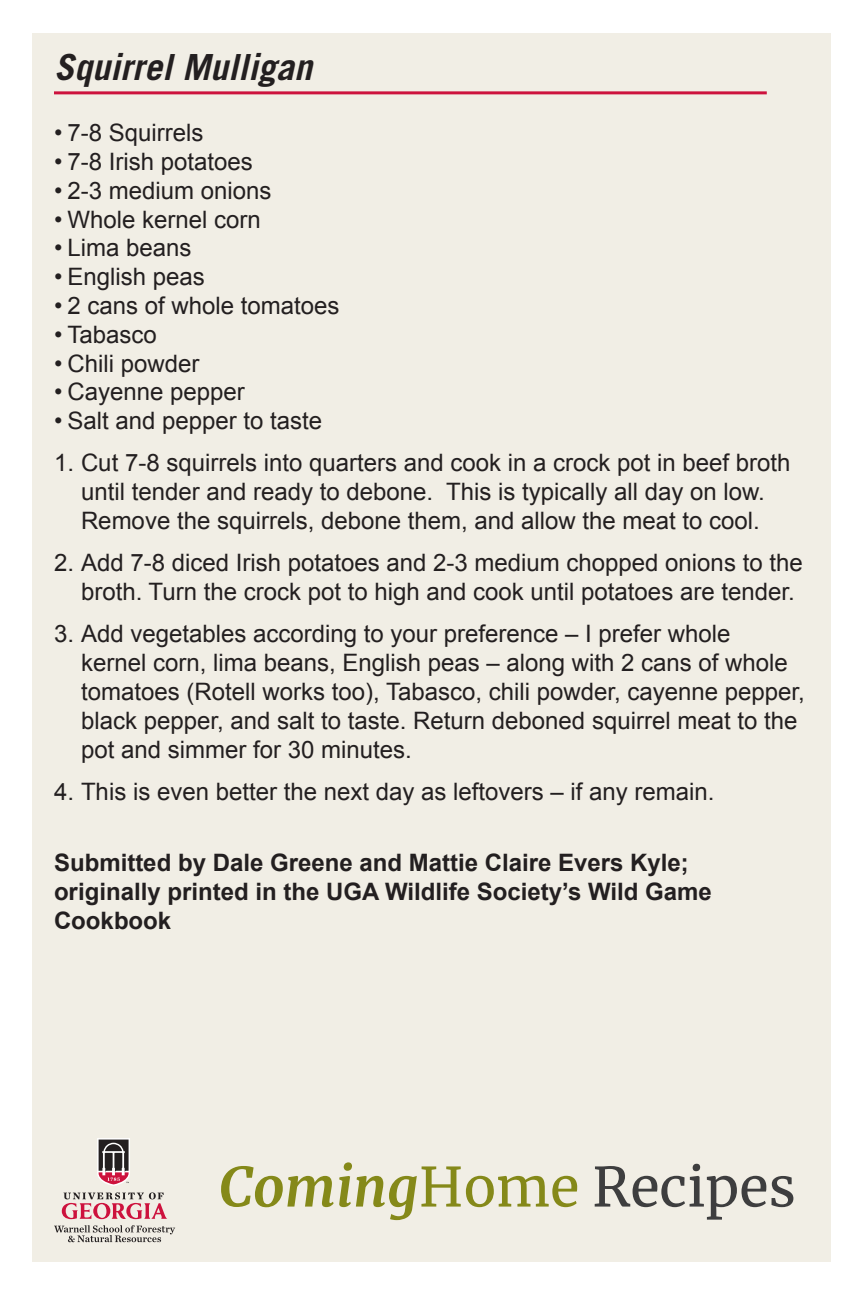
<style>
.page{position:relative;width:864px;height:1296px;background:#fff}
.page>*{position:absolute;margin:0;border:0;box-sizing:border-box;transform-origin:0 0}
.t1{font:54px "Merriweather";color:#3e3e3f}
.t2{font:italic 700 36px "Trade Gothic LT Std";color:#231f20}
.t3{font:24px/28.8px "Arial";color:#231f20}
.t4{font:700 24px/28.8px "Arial";color:#231f20}
.s1{font-weight:700;font-style:italic;color:#858919}
.s2{color:#858919}
</style>
<div class="page">
<div style="left:33px;top:34px;width:798px;height:1228px;background:#f1eee5"></div>
<hr style="left:54px;top:91px;width:713px;height:3px;background:#cd123d">
<svg style="left:54px;top:1225px;width:121px;height:17px"></svg>
<svg style="left:62px;top:1192px;width:105px;height:27px"></svg>
<svg style="left:97px;top:1138px;width:33px;height:48px"></svg>
<p class="t2" style="left:54px;top:45px;width:260px">Squirrel Mulligan</p>
<p class="t3" style="left:54px;top:119px;width:151px">• 7-8 Squirrels</p>
<p class="t3" style="left:54px;top:147px;width:200px">• 7-8 Irish potatoes</p>
<p class="t3" style="left:54px;top:176px;width:219px">• 2-3 medium onions</p>
<p class="t3" style="left:54px;top:205px;width:208px">• Whole kernel corn</p>
<p class="t3" style="left:54px;top:234px;width:139px">• Lima beans</p>
<p class="t3" style="left:54px;top:263px;width:152px">• English peas</p>
<p class="t3" style="left:54px;top:291px;width:287px">• 2 cans of whole tomatoes</p>
<p class="t3" style="left:54px;top:320px;width:104px">• Tabasco</p>
<p class="t3" style="left:54px;top:349px;width:147px">• Chili powder</p>
<p class="t3" style="left:54px;top:378px;width:192px">• Cayenne pepper</p>
<p class="t3" style="left:54px;top:407px;width:270px">• Salt and pepper to taste</p>
<p class="t3" style="left:54px;top:449px;width:738px;text-align:center">1. Cut 7-8 squirrels into quarters and cook in a crock pot in beef broth until tender and ready to debone. This is typically all day on low.<br>Remove the squirrels, debone them, and allow the meat to cool.</p>
<p class="t3" style="left:81px;top:549px;width:723px;text-indent:-27px">2. Add 7-8 diced Irish potatoes and 2-3 medium chopped onions to the broth. Turn the crock pot to high and cook until potatoes are tender.</p>
<p class="t3" style="left:81px;top:620px;width:725px;text-indent:-27px">3. Add vegetables according to your preference – I prefer whole<br>kernel corn, lima beans, English peas – along with 2 cans of whole tomatoes (Rotell works too), Tabasco, chili powder, cayenne pepper, black pepper, and salt to taste. Return deboned squirrel meat to the pot and simmer for 30 minutes.</p>
<p class="t3" style="left:54px;top:777px;width:662px">4. This is even better the next day as leftovers – if any remain.</p>
<p class="t4" style="left:54px;top:849px;width:659px">Submitted by Dale Greene and Mattie Claire Evers Kyle; originally printed in the UGA Wildlife Society’s Wild Game<br>Cookbook</p>
<p class="t1" style="left:219px;top:1150px;width:578px"><span class="s1">Coming</span><span class="s2">Home</span> Recipes</p>
</div>
